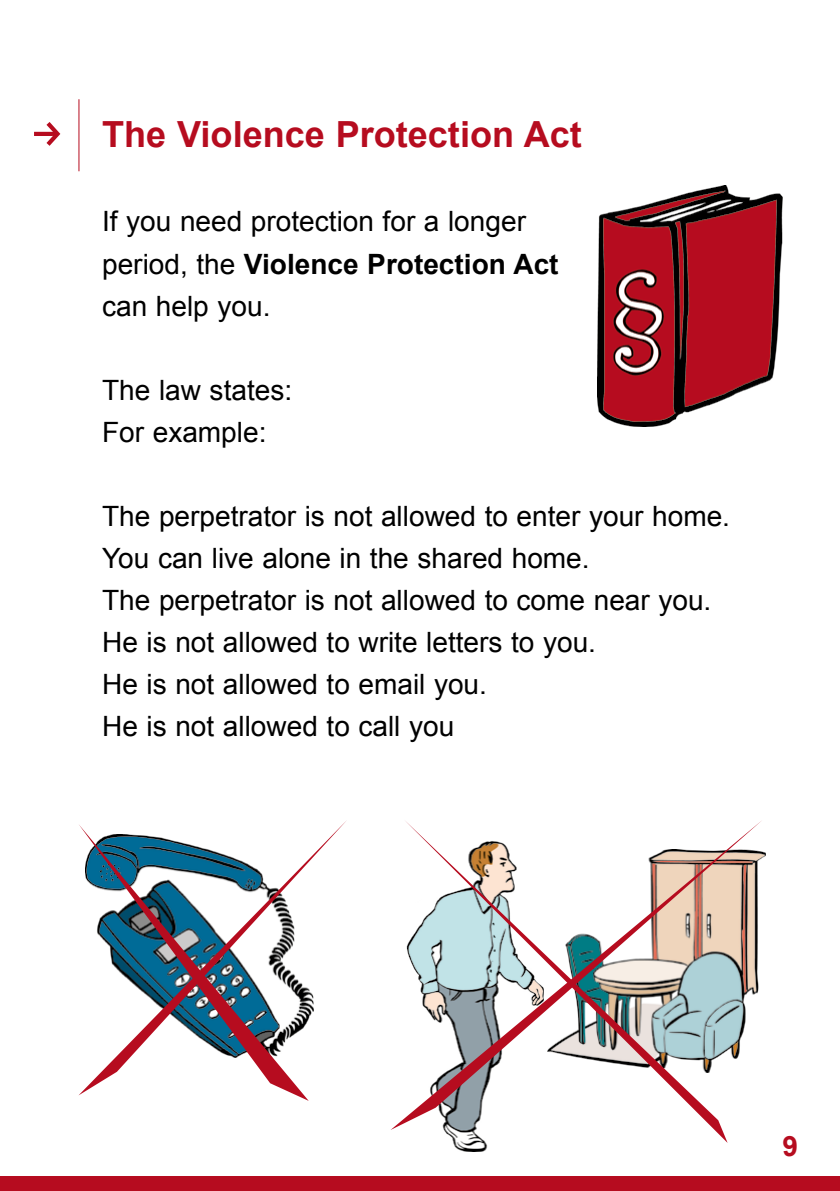
<style>
.page{position:relative;width:840px;height:1191px;background:#fff}
.page>*{position:absolute;margin:0;border:0;box-sizing:border-box;transform-origin:0 0}
.t1{font:700 36px "Arial";color:#b60c1f}
.t2{font:28px/42px "Arial";color:#000}
.t3{font:700 28px "Arial";color:#b60c1f}
.s1{font-weight:700}
</style>
<div class="page">
<svg style="left:34px;top:122px;width:26px;height:24px"></svg>
<hr style="left:78px;top:99px;width:1px;height:72px;background:#b60c1f">
<img style="left:597px;top:186px;width:185px;height:240px">
<img style="left:453px;top:1143px;width:35px;height:8px">
<svg style="left:79px;top:820px;width:268px;height:275px"></svg>
<svg style="left:390px;top:821px;width:372px;height:309px"></svg>
<div style="left:0;top:1176px;width:839px;height:15px;background:#b60c1f"></div>
<p class="t1" style="left:102px;top:111px;width:481px">The Violence Protection Act</p>
<p class="t2" style="left:102px;top:201px;width:457px">If you need protection for a longer period, the <span class="s1">Violence Protection Act </span>can help you.</p>
<p class="t2" style="left:102px;top:369px;width:191px">The law states:<br>For example:</p>
<p class="t2" style="left:102px;top:495px;width:629px">The perpetrator is not allowed to enter your home.<br>You can live alone in the shared home.<br>The perpetrator is not allowed to come near you.<br>He is not allowed to write letters to you.<br>He is not allowed to email you.<br>He is not allowed to call you</p>
<p class="t3" style="left:782px;top:1127px;width:17px">9</p>
</div>
